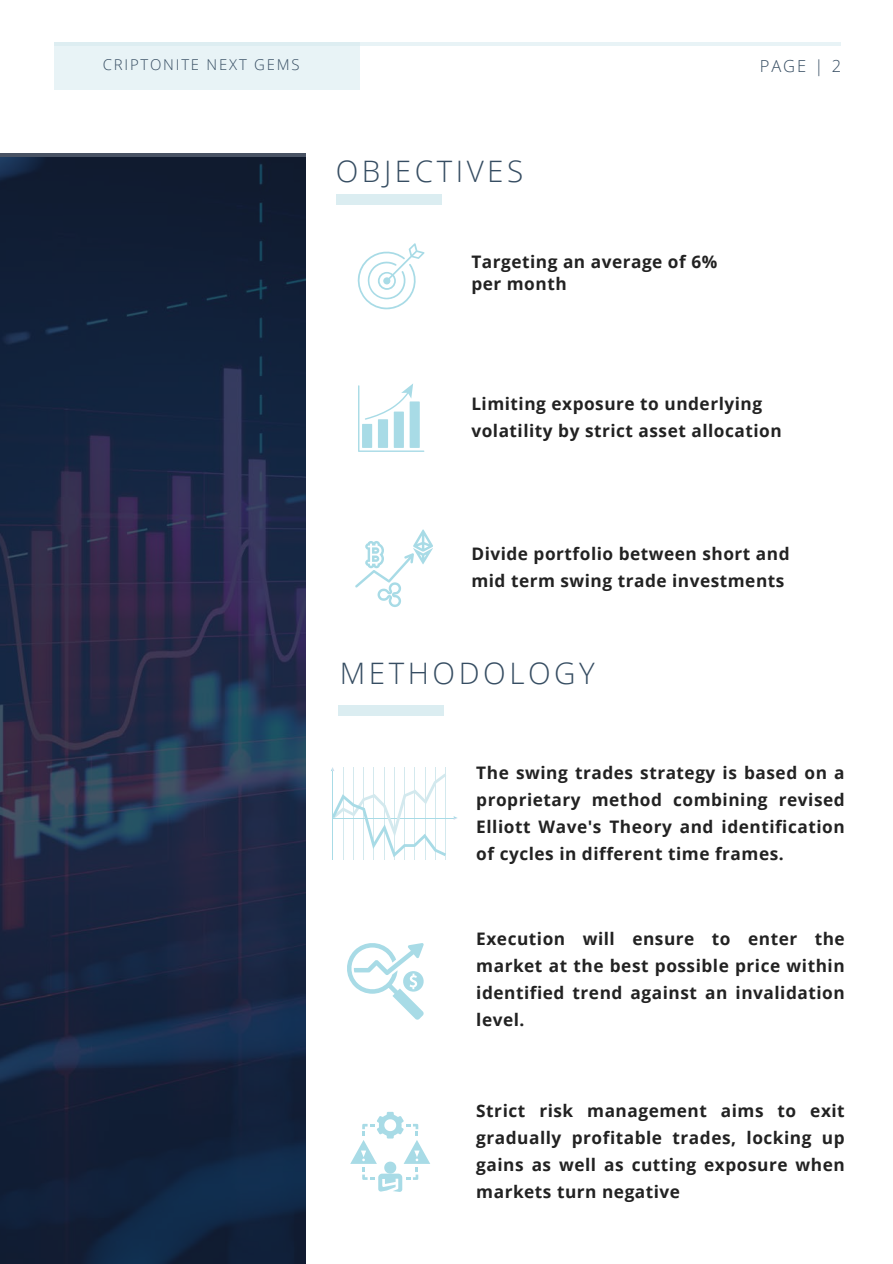
<style>
.page{position:relative;width:893px;height:1264px;background:#fff}
.page>*{position:absolute;margin:0;border:0;box-sizing:border-box;transform-origin:0 0}
.t1{font:300 29.55px "Open Sans";letter-spacing:.12em;color:#364d62}
.t2{font:700 17.25px/27px "Open Sans";letter-spacing:.03em;color:#222;text-align:justify}
.t3{font:300 16.5px "Open Sans";color:#364d62}
.t4{font:300 14.85px "Open Sans";letter-spacing:.12em;color:#364d62}
</style>
<div class="page">
<svg style="left:0;top:153px;width:306px;height:1110px;background:#1b2742"></svg>
<div style="left:336px;top:195px;width:105px;height:10px;background:#dbedf1"></div>
<svg style="left:357px;top:243px;width:67px;height:66px"></svg>
<div style="left:338px;top:705px;width:105px;height:10px;background:#dbedf1"></div>
<div style="left:54px;top:42px;width:305px;height:47px;background:#e8f3f6"></div>
<hr style="left:54px;top:42px;width:786px;height:3px;background:#d3e9ee">
<svg style="left:358px;top:383px;width:66px;height:69px"></svg>
<svg style="left:355px;top:529px;width:78px;height:78px"></svg>
<hr style="left:343px;top:767px;width:1px;height:92px;background:#d3e9ee">
<hr style="left:353px;top:767px;width:1px;height:92px;background:#d3e9ee">
<hr style="left:363px;top:767px;width:1px;height:92px;background:#d3e9ee">
<hr style="left:373px;top:767px;width:1px;height:92px;background:#d3e9ee">
<hr style="left:384px;top:767px;width:1px;height:92px;background:#d3e9ee">
<hr style="left:394px;top:767px;width:1px;height:92px;background:#d3e9ee">
<hr style="left:404px;top:767px;width:1px;height:92px;background:#d3e9ee">
<hr style="left:414px;top:767px;width:1px;height:92px;background:#d3e9ee">
<hr style="left:424px;top:767px;width:1px;height:92px;background:#d3e9ee">
<hr style="left:435px;top:767px;width:1px;height:92px;background:#d3e9ee">
<hr style="left:445px;top:767px;width:1px;height:92px;background:#d3e9ee">
<hr style="left:332px;top:770px;width:1px;height:89px;background:#a8dbe6">
<hr style="left:332px;top:817px;width:122px;height:1px;background:#a8dbe6">
<svg style="left:331px;top:767px;width:115px;height:90px"></svg>
<svg style="left:350px;top:1111px;width:80px;height:80px"></svg>
<svg style="left:347px;top:943px;width:77px;height:76px"></svg>
<p class="t4" style="left:103px;top:54px;width:198px">CRIPTONITE NEXT GEMS</p>
<p class="t3" style="left:759px;top:55px;width:83px">PAGE | 2</p>
<p class="t1" style="left:336px;top:150px;width:189px">OBJECTIVES</p>
<p class="t2" style="left:471px;top:248px;width:247px">Targeting an average of 6%</p>
<p class="t2" style="left:471px;top:270px;width:97px">per month</p>
<p class="t2" style="left:471px;top:389px;width:312px">Limiting exposure to underlying volatility by strict asset allocation</p>
<p class="t2" style="left:471px;top:540px;width:320px">Divide portfolio between short and mid term swing trade investments</p>
<p class="t1" style="left:340px;top:652px;width:256px">METHODOLOGY</p>
<p class="t2" style="left:476px;top:758px;width:370px">The swing trades strategy is based on a proprietary method combining revised Elliott Wave's Theory and identification of cycles in different time frames.</p>
<p class="t2" style="left:476px;top:925px;width:370px">Execution will ensure to enter the market at the best possible price within identified trend against an invalidation level.</p>
<p class="t2" style="left:476px;top:1096px;width:370px">Strict risk management aims to exit gradually profitable trades, locking up gains as well as cutting exposure when markets turn negative</p>
</div>
